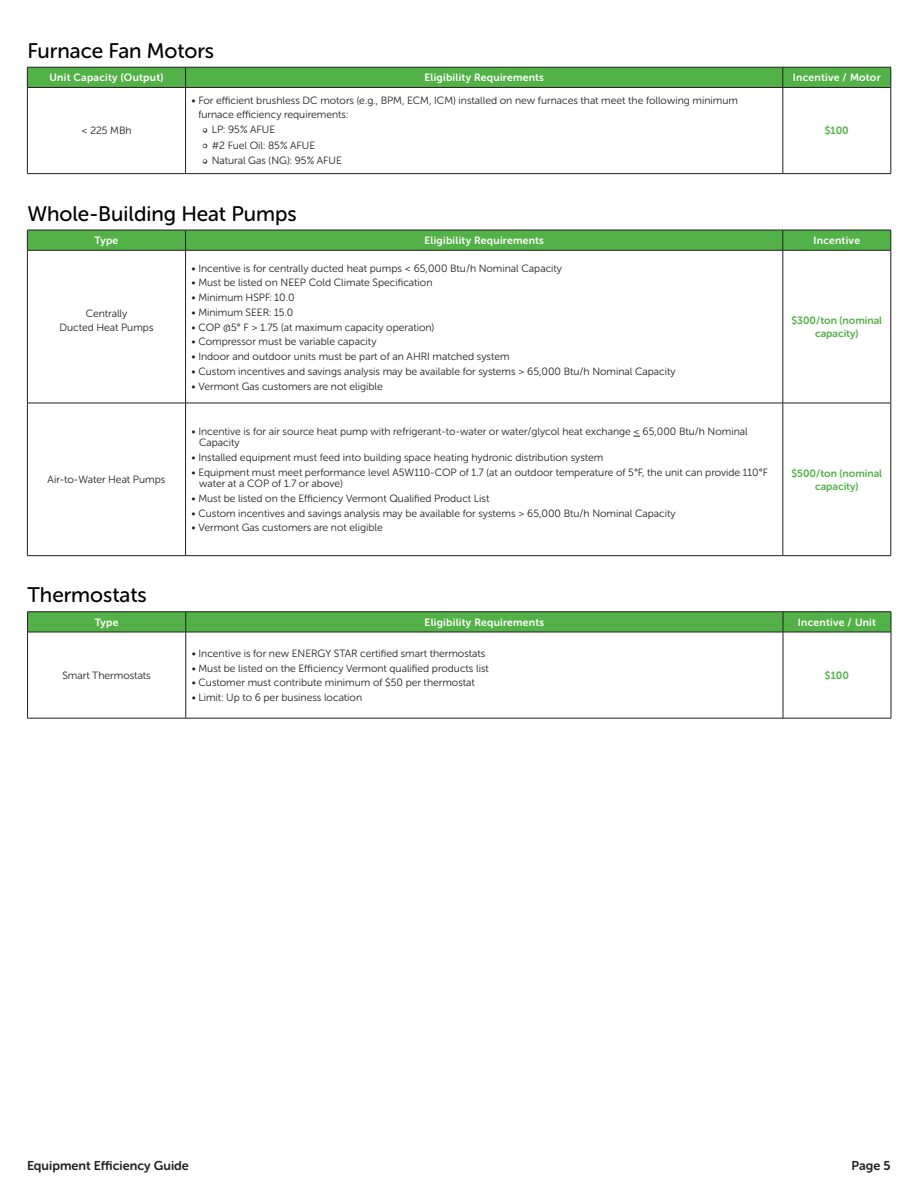
<style>
.page{position:relative;width:918px;height:1188px;background:#fff}
.page>*{position:absolute;margin:0;border:0;box-sizing:border-box;transform-origin:0 0}
.t1{font:21px "Museo Sans Rounded 500";color:#000}
.t2{font:12.75px "Museo Sans Rounded 700";color:#231f20}
.Paragraph_Style_1{font:10.5px/11.2px "Museo Sans Rounded 300";color:#231f20}
.t3{font:10.5px "Museo Sans Rounded 700";letter-spacing:.025em;color:#fff}
.t4{font:10.5px/12.6px "Museo Sans Rounded 700";color:#53b247;text-align:center}
.s1{color:#fff}
</style>
<div class="page">
<div style="left:27px;top:67px;width:865px;height:20px;background:#53b247"></div>
<hr style="left:27px;top:87px;width:159px;height:1px;background:#231f20">
<hr style="left:27px;top:88px;width:1px;height:85px;background:#231f20">
<hr style="left:186px;top:87px;width:597px;height:1px;background:#231f20">
<hr style="left:185px;top:88px;width:1px;height:85px;background:#231f20">
<hr style="left:783px;top:87px;width:108px;height:1px;background:#231f20">
<hr style="left:783px;top:88px;width:1px;height:85px;background:#231f20">
<hr style="left:891px;top:88px;width:1px;height:85px;background:#231f20">
<hr style="left:27px;top:173px;width:159px;height:1px;background:#231f20">
<hr style="left:186px;top:173px;width:597px;height:1px;background:#231f20">
<hr style="left:783px;top:173px;width:108px;height:1px;background:#231f20">
<hr style="left:27px;top:67px;width:159px;height:1px;background:#231f20">
<hr style="left:783px;top:67px;width:108px;height:1px;background:#231f20">
<svg style="left:203px;top:128px;width:4px;height:5px"></svg>
<svg style="left:203px;top:144px;width:4px;height:4px"></svg>
<svg style="left:203px;top:159px;width:4px;height:5px"></svg>
<svg style="left:27px;top:230px;width:865px;height:20px;background:#51ad45"></svg>
<hr style="left:27px;top:250px;width:159px;height:1px;background:#231f20">
<hr style="left:27px;top:250px;width:1px;height:153px;background:#231f20">
<hr style="left:186px;top:250px;width:597px;height:1px;background:#231f20">
<hr style="left:185px;top:250px;width:1px;height:153px;background:#231f20">
<hr style="left:783px;top:250px;width:108px;height:1px;background:#231f20">
<hr style="left:783px;top:250px;width:1px;height:153px;background:#231f20">
<hr style="left:891px;top:250px;width:1px;height:153px;background:#231f20">
<hr style="left:27px;top:403px;width:159px;height:1px;background:#231f20">
<hr style="left:27px;top:403px;width:1px;height:152px;background:#231f20">
<hr style="left:186px;top:403px;width:597px;height:1px;background:#231f20">
<hr style="left:185px;top:403px;width:1px;height:152px;background:#231f20">
<hr style="left:783px;top:403px;width:108px;height:1px;background:#231f20">
<hr style="left:783px;top:403px;width:1px;height:152px;background:#231f20">
<hr style="left:891px;top:403px;width:1px;height:152px;background:#231f20">
<hr style="left:27px;top:555px;width:159px;height:1px;background:#231f20">
<hr style="left:186px;top:555px;width:597px;height:1px;background:#231f20">
<hr style="left:783px;top:555px;width:108px;height:1px;background:#231f20">
<hr style="left:27px;top:230px;width:159px;height:1px;background:#231f20">
<hr style="left:783px;top:230px;width:108px;height:1px;background:#231f20">
<svg style="left:27px;top:612px;width:865px;height:20px;background:#51ac45"></svg>
<hr style="left:27px;top:632px;width:159px;height:1px;background:#231f20">
<hr style="left:27px;top:632px;width:1px;height:86px;background:#231f20">
<hr style="left:186px;top:632px;width:597px;height:1px;background:#231f20">
<hr style="left:186px;top:632px;width:1px;height:86px;background:#231f20">
<hr style="left:783px;top:632px;width:108px;height:1px;background:#231f20">
<hr style="left:783px;top:632px;width:1px;height:86px;background:#231f20">
<hr style="left:891px;top:632px;width:1px;height:86px;background:#231f20">
<hr style="left:27px;top:718px;width:159px;height:1px;background:#231f20">
<hr style="left:186px;top:718px;width:597px;height:1px;background:#231f20">
<hr style="left:783px;top:718px;width:108px;height:1px;background:#231f20">
<hr style="left:27px;top:612px;width:159px;height:1px;background:#231f20">
<hr style="left:783px;top:612px;width:108px;height:1px;background:#231f20">
<p class="t1" style="left:27px;top:39px;width:188px">Furnace Fan Motors</p>
<p class="t3" style="left:50px;top:72px;width:115px">Unit Capacity (Output)</p>
<p class="t3" style="left:424px;top:72px;width:121px">Eligibility Requirements</p>
<p class="t3" style="left:793px;top:72px;width:89px">Incentive / Motor</p>
<p class="Paragraph_Style_1" style="left:81px;top:125px;width:52px">&lt; 225 MBh</p>
<p class="Paragraph_Style_1" style="left:198px;top:94px;width:541px;line-height:13.5px;text-indent:-7px">• For efficient brushless DC motors (e.g., BPM, ECM, ICM) installed on new furnaces that meet the following minimum furnace efficiency requirements:</p>
<p class="Paragraph_Style_1" style="left:203px;top:124px;width:74px"><span class="s1">•</span> LP: 95% AFUE</p>
<p class="Paragraph_Style_1" style="left:203px;top:140px;width:114px"><span class="s1">•</span> #2 Fuel Oil: 85% AFUE</p>
<p class="Paragraph_Style_1" style="left:203px;top:155px;width:140px"><span class="s1">•</span> Natural Gas (NG): 95% AFUE</p>
<p class="t4" style="left:825px;top:125px;width:26px">$100</p>
<p class="t1" style="left:27px;top:202px;width:271px">Whole-Building Heat Pumps</p>
<p class="t3" style="left:95px;top:235px;width:25px">Type</p>
<p class="t3" style="left:424px;top:235px;width:121px">Eligibility Requirements</p>
<p class="t3" style="left:814px;top:235px;width:48px">Incentive</p>
<p class="Paragraph_Style_1" style="left:86px;top:308px;width:43px">Centrally</p>
<p class="Paragraph_Style_1" style="left:59px;top:321px;width:96px">Ducted Heat Pumps</p>
<p class="Paragraph_Style_1" style="left:48px;top:474px;width:119px">Air-to-Water Heat Pumps</p>
<p class="Paragraph_Style_1" style="left:192px;top:262px;width:372px">• Incentive is for centrally ducted heat pumps &lt; 65,000 Btu/h Nominal Capacity</p>
<p class="Paragraph_Style_1" style="left:192px;top:277px;width:242px">• Must be listed on NEEP Cold Climate Specification</p>
<p class="Paragraph_Style_1" style="left:192px;top:292px;width:105px">• Minimum HSPF: 10.0</p>
<p class="Paragraph_Style_1" style="left:192px;top:307px;width:103px">• Minimum SEER: 15.0</p>
<p class="Paragraph_Style_1" style="left:192px;top:321px;width:244px">• COP @5° F &gt; 1.75 (at maximum capacity operation)</p>
<p class="Paragraph_Style_1" style="left:192px;top:336px;width:186px">• Compressor must be variable capacity</p>
<p class="Paragraph_Style_1" style="left:192px;top:351px;width:320px">• Indoor and outdoor units must be part of an AHRI matched system</p>
<p class="Paragraph_Style_1" style="left:192px;top:366px;width:486px">• Custom incentives and savings analysis may be available for systems &gt; 65,000 Btu/h Nominal Capacity</p>
<p class="Paragraph_Style_1" style="left:192px;top:380px;width:193px">• Vermont Gas customers are not eligible</p>
<p class="Paragraph_Style_1" style="left:199px;top:426px;width:550px;text-indent:-8px">• Incentive is for air source heat pump with refrigerant-to-water or water/glycol heat exchange &lt; 65,000 Btu/h Nominal<br>Capacity</p>
<p class="Paragraph_Style_1" style="left:192px;top:452px;width:413px">• Installed equipment must feed into building space heating hydronic distribution system</p>
<p class="Paragraph_Style_1" style="left:199px;top:467px;width:570px;text-indent:-8px">• Equipment must meet performance level A5W110-COP of 1.7 (at an outdoor temperature of 5°F, the unit can provide 110°F water at a COP of 1.7 or above)</p>
<p class="Paragraph_Style_1" style="left:192px;top:493px;width:299px">• Must be listed on the Efficiency Vermont Qualified Product List</p>
<p class="Paragraph_Style_1" style="left:192px;top:508px;width:486px">• Custom incentives and savings analysis may be available for systems &gt; 65,000 Btu/h Nominal Capacity</p>
<p class="Paragraph_Style_1" style="left:192px;top:522px;width:193px">• Vermont Gas customers are not eligible</p>
<p class="t4" style="left:791px;top:314px;width:92px">$300/ton (nominal capacity)</p>
<p class="t4" style="left:791px;top:467px;width:92px">$500/ton (nominal capacity)</p>
<p class="t1" style="left:28px;top:584px;width:121px">Thermostats</p>
<p class="t3" style="left:95px;top:616px;width:25px">Type</p>
<p class="t3" style="left:425px;top:616px;width:121px">Eligibility Requirements</p>
<p class="t3" style="left:798px;top:616px;width:80px">Incentive / Unit</p>
<p class="Paragraph_Style_1" style="left:62px;top:670px;width:90px">Smart Thermostats</p>
<p class="Paragraph_Style_1" style="left:192px;top:648px;width:295px">• Incentive is for new ENERGY STAR certified smart thermostats</p>
<p class="Paragraph_Style_1" style="left:192px;top:663px;width:299px">• Must be listed on the Efficiency Vermont qualified products list</p>
<p class="Paragraph_Style_1" style="left:192px;top:677px;width:285px">• Customer must contribute minimum of $50 per thermostat</p>
<p class="Paragraph_Style_1" style="left:192px;top:692px;width:172px">• Limit: Up to 6 per business location</p>
<p class="t4" style="left:825px;top:669px;width:26px">$100</p>
<p class="t2" style="left:27px;top:1159px;width:163px">Equipment Efficiency Guide</p>
<p class="t2" style="left:851px;top:1159px;width:41px">Page 5</p>
</div>
